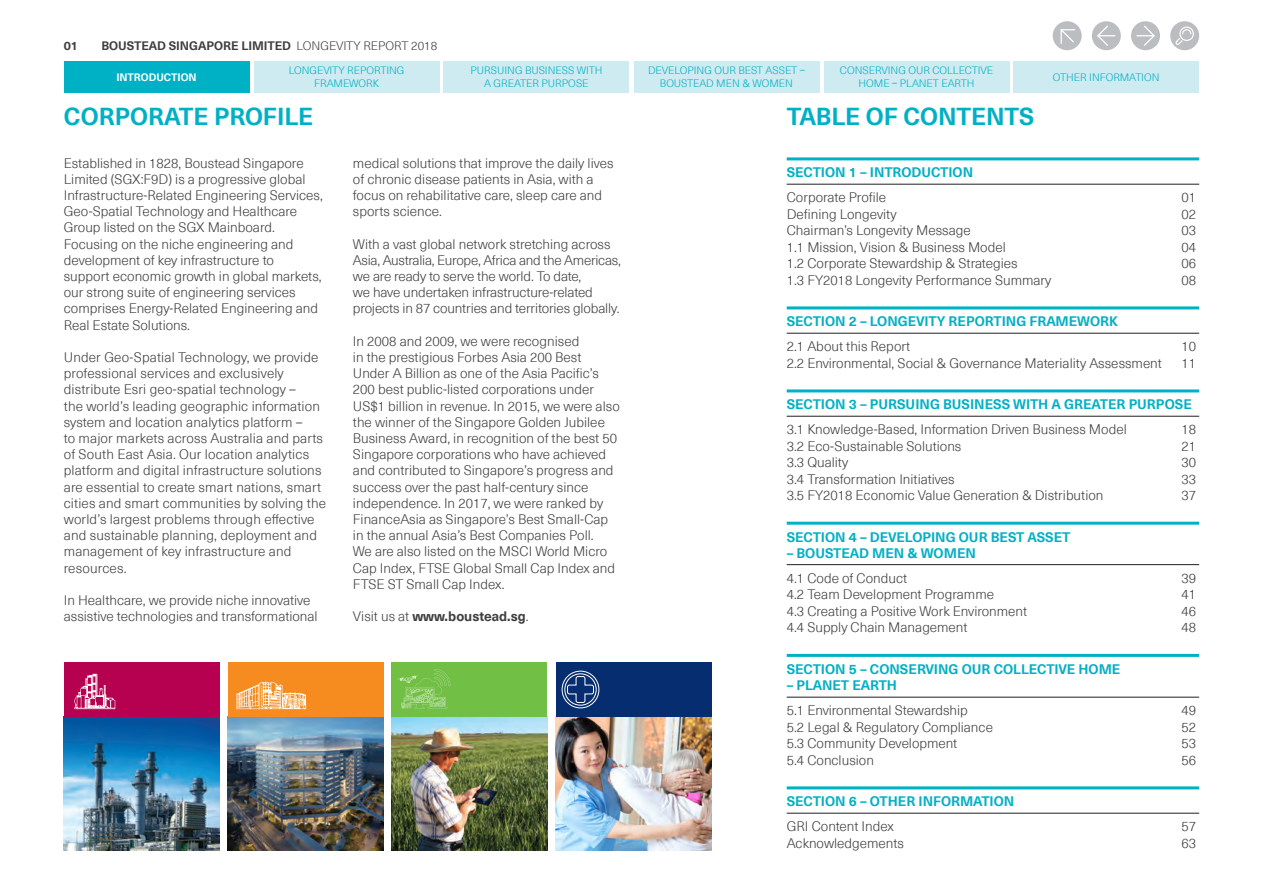
<style>
.page{position:relative;width:1263px;height:893px;background:#fff}
.page>*{position:absolute;margin:0;border:0;box-sizing:border-box;transform-origin:0 0}
.t1{font:700 24px "Neue Haas Unica Pro";color:#00b0c5}
.t2{font:300 13.5px/16.2px "Neue Haas Unica Pro";color:#3e3e3f}
.t3{font:700 13.5px "Neue Haas Unica Pro";color:#00b0c5}
.t4{font:700 13.5px "Neue Haas Unica Pro";color:#3e3e3f}
.t5{font:700 12px "Neue Haas Unica Pro";color:#3e3e3f}
.t6{font:300 10.5px/12.6px "Neue Haas Unica Pro";color:#00b0c5;text-align:center}
.t7{font:700 10.5px "Neue Haas Unica Pro";color:#fff}
.s1{font-weight:300}
</style>
<div class="page">
<div style="left:1131px;top:21px;width:29px;height:29px;background:#bcbdc0;border-radius:50%"></div>
<svg style="left:1136px;top:26px;width:19px;height:20px"></svg>
<div style="left:1053px;top:21px;width:29px;height:29px;background:#bcbdc0;border-radius:50%"></div>
<svg style="left:1060px;top:29px;width:15px;height:15px"></svg>
<div style="left:1092px;top:21px;width:29px;height:29px;background:#bcbdc0;border-radius:50%"></div>
<svg style="left:1097px;top:26px;width:18px;height:20px"></svg>
<div style="left:1170px;top:21px;width:29px;height:29px;background:#bcbdc0;border-radius:50%"></div>
<svg style="left:1175px;top:27px;width:19px;height:18px"></svg>
<hr style="left:787px;top:157px;width:412px;height:3px;background:#00b0c5">
<hr style="left:787px;top:184px;width:412px;height:1px;background:#231f20">
<hr style="left:787px;top:306px;width:412px;height:3px;background:#00b0c5">
<hr style="left:787px;top:333px;width:412px;height:1px;background:#231f20">
<hr style="left:787px;top:389px;width:412px;height:3px;background:#00b0c5">
<hr style="left:787px;top:416px;width:412px;height:1px;background:#231f20">
<hr style="left:787px;top:522px;width:412px;height:3px;background:#00b0c5">
<hr style="left:787px;top:564px;width:412px;height:1px;background:#231f20">
<hr style="left:787px;top:654px;width:412px;height:3px;background:#00b0c5">
<hr style="left:787px;top:697px;width:412px;height:1px;background:#231f20">
<hr style="left:787px;top:786px;width:412px;height:3px;background:#00b0c5">
<hr style="left:787px;top:813px;width:412px;height:1px;background:#231f20">
<div style="left:64px;top:61px;width:185px;height:31px;background:#00b0c5"></div>
<div style="left:444px;top:61px;width:185px;height:31px;background:#cdebf0"></div>
<div style="left:634px;top:61px;width:185px;height:31px;background:#cdebf0"></div>
<div style="left:1013px;top:61px;width:186px;height:31px;background:#cdebf0"></div>
<div style="left:824px;top:61px;width:185px;height:31px;background:#cdebf0"></div>
<div style="left:254px;top:61px;width:185px;height:31px;background:#cdebf0"></div>
<img style="left:64px;top:716px;width:155px;height:134px">
<div style="left:64px;top:662px;width:155px;height:54px;background:#b60150"></div>
<img style="left:228px;top:716px;width:155px;height:134px">
<div style="left:228px;top:662px;width:155px;height:54px;background:#f68b1f"></div>
<img style="left:392px;top:716px;width:155px;height:134px">
<div style="left:392px;top:662px;width:155px;height:54px;background:#71bf44"></div>
<img style="left:556px;top:716px;width:155px;height:134px">
<div style="left:556px;top:662px;width:155px;height:54px;background:#052d6f"></div>
<svg style="left:236px;top:682px;width:70px;height:27px"></svg>
<svg style="left:398px;top:669px;width:52px;height:40px"></svg>
<svg style="left:74px;top:674px;width:41px;height:35px"></svg>
<svg style="left:561px;top:670px;width:39px;height:39px"></svg>
<p class="t5" style="left:64px;top:39px;width:16px">01</p>
<p class="t5" style="left:102px;top:39px;width:337px">BOUSTEAD SINGAPORE LIMITED <span class="s1">LONGEVITY REPORT 2018</span></p>
<p class="t7" style="left:116px;top:70px;width:82px">INTRODUCTION</p>
<p class="t6" style="left:470px;top:64px;width:133px">PURSUING BUSINESS WITH<br>A GREATER PURPOSE</p>
<p class="t6" style="left:648px;top:64px;width:158px">DEVELOPING OUR BEST ASSET –<br>BOUSTEAD MEN &amp; WOMEN</p>
<p class="t6" style="left:840px;top:64px;width:155px">CONSERVING OUR COLLECTIVE<br>HOME – PLANET EARTH</p>
<p class="t6" style="left:289px;top:64px;width:117px">LONGEVITY REPORTING</p>
<p class="t6" style="left:314px;top:77px;width:67px">FRAMEWORK</p>
<p class="t1" style="left:64px;top:102px;width:251px">CORPORATE PROFILE</p>
<p class="t1" style="left:787px;top:102px;width:249px">TABLE OF CONTENTS</p>
<p class="t6" style="left:1053px;top:71px;width:108px">OTHER INFORMATION</p>
<p class="t2" style="left:64px;top:155px;width:261px">Established in 1828, Boustead Singapore Limited (SGX:F9D) is a progressive global Infrastructure-Related Engineering Services, Geo-Spatial Technology and Healthcare Group listed on the SGX Mainboard.<br>Focusing on the niche engineering and development of key infrastructure to support economic growth in global markets, our strong suite of engineering services comprises Energy-Related Engineering and Real Estate Solutions.</p>
<p class="t2" style="left:64px;top:349px;width:264px">Under Geo-Spatial Technology, we provide professional services and exclusively distribute Esri geo-spatial technology –<br>the world’s leading geographic information system and location analytics platform –<br>to major markets across Australia and parts of South East Asia. Our location analytics platform and digital infrastructure solutions are essential to create smart nations, smart cities and smart communities by solving the world’s largest problems through effective and sustainable planning, deployment and management of key infrastructure and resources.</p>
<p class="t2" style="left:64px;top:592px;width:255px">In Healthcare, we provide niche innovative assistive technologies and transformational</p>
<p class="t2" style="left:353px;top:155px;width:262px">medical solutions that improve the daily lives of chronic disease patients in Asia, with a focus on rehabilitative care, sleep care and sports science.</p>
<p class="t2" style="left:353px;top:236px;width:269px">With a vast global network stretching across Asia, Australia, Europe, Africa and the Americas, we are ready to serve the world. To date,<br>we have undertaken infrastructure-related projects in 87 countries and territories globally.</p>
<p class="t2" style="left:353px;top:333px;width:268px">In 2008 and 2009, we were recognised<br>in the prestigious Forbes Asia 200 Best Under A Billion as one of the Asia Pacific’s 200 best public-listed corporations under US$1 billion in revenue. In 2015, we were also the winner of the Singapore Golden Jubilee Business Award, in recognition of the best 50<br>Singapore corporations who have achieved and contributed to Singapore’s progress and success over the past half-century since independence. In 2017, we were ranked by FinanceAsia as Singapore’s Best Small-Cap in the annual Asia’s Best Companies Poll.<br>We are also listed on the MSCI World Micro Cap Index, FTSE Global Small Cap Index and FTSE ST Small Cap Index.</p>
<p class="t4" style="left:353px;top:608px;width:177px"><span class="s1">Visit us at</span> www.boustead.sg<span class="s1">.</span></p>
<p class="t3" style="left:787px;top:164px;width:188px">SECTION 1 – INTRODUCTION</p>
<p class="t2" style="left:787px;top:190px;width:101px">Corporate Profile</p>
<p class="t2" style="left:1181px;top:190px;width:16px">01</p>
<p class="t2" style="left:787px;top:206px;width:111px">Defining Longevity</p>
<p class="t2" style="left:1181px;top:206px;width:16px">02</p>
<p class="t2" style="left:787px;top:223px;width:186px">Chairman’s Longevity Message</p>
<p class="t2" style="left:1181px;top:223px;width:16px">03</p>
<p class="t2" style="left:787px;top:239px;width:221px">1.1 Mission, Vision &amp; Business Model</p>
<p class="t2" style="left:1181px;top:239px;width:16px">04</p>
<p class="t2" style="left:787px;top:256px;width:233px">1.2 Corporate Stewardship &amp; Strategies</p>
<p class="t2" style="left:1181px;top:256px;width:16px">06</p>
<p class="t2" style="left:787px;top:272px;width:266px">1.3 FY2018 Longevity Performance Summary</p>
<p class="t2" style="left:1181px;top:272px;width:16px">08</p>
<p class="t3" style="left:787px;top:313px;width:333px">SECTION 2 – LONGEVITY REPORTING FRAMEWORK</p>
<p class="t2" style="left:787px;top:339px;width:125px">2.1 About this Report</p>
<p class="t2" style="left:1181px;top:339px;width:16px">10</p>
<p class="t2" style="left:787px;top:355px;width:377px">2.2 Environmental, Social &amp; Governance Materiality Assessment</p>
<p class="t2" style="left:1181px;top:355px;width:16px">11</p>
<p class="t3" style="left:787px;top:396px;width:407px">SECTION 3 – PURSUING BUSINESS WITH A GREATER PURPOSE</p>
<p class="t2" style="left:787px;top:422px;width:342px">3.1 Knowledge-Based, Information Driven Business Model</p>
<p class="t2" style="left:1181px;top:422px;width:16px">18</p>
<p class="t2" style="left:787px;top:438px;width:176px">3.2 Eco-Sustainable Solutions</p>
<p class="t2" style="left:1181px;top:438px;width:16px">21</p>
<p class="t2" style="left:787px;top:455px;width:63px">3.3 Quality</p>
<p class="t2" style="left:1181px;top:455px;width:16px">30</p>
<p class="t2" style="left:787px;top:471px;width:170px">3.4 Transformation Initiatives</p>
<p class="t2" style="left:1181px;top:471px;width:16px">33</p>
<p class="t2" style="left:787px;top:488px;width:318px">3.5 FY2018 Economic Value Generation &amp; Distribution</p>
<p class="t2" style="left:1181px;top:488px;width:16px">37</p>
<p class="t3" style="left:787px;top:529px;width:285px">SECTION 4 – DEVELOPING OUR BEST ASSET</p>
<p class="t3" style="left:787px;top:545px;width:191px">– BOUSTEAD MEN &amp; WOMEN</p>
<p class="t2" style="left:787px;top:570px;width:122px">4.1 Code of Conduct</p>
<p class="t2" style="left:1181px;top:570px;width:16px">39</p>
<p class="t2" style="left:787px;top:587px;width:209px">4.2 Team Development Programme</p>
<p class="t2" style="left:1181px;top:587px;width:16px">41</p>
<p class="t2" style="left:787px;top:603px;width:242px">4.3 Creating a Positive Work Environment</p>
<p class="t2" style="left:1181px;top:603px;width:16px">46</p>
<p class="t2" style="left:787px;top:620px;width:182px">4.4 Supply Chain Management</p>
<p class="t2" style="left:1181px;top:620px;width:16px">48</p>
<p class="t3" style="left:787px;top:661px;width:335px">SECTION 5 – CONSERVING OUR COLLECTIVE HOME</p>
<p class="t3" style="left:787px;top:677px;width:112px">– PLANET EARTH</p>
<p class="t2" style="left:787px;top:703px;width:183px">5.1 Environmental Stewardship</p>
<p class="t2" style="left:1181px;top:703px;width:16px">49</p>
<p class="t2" style="left:787px;top:719px;width:208px">5.2 Legal &amp; Regulatory Compliance</p>
<p class="t2" style="left:1181px;top:719px;width:16px">52</p>
<p class="t2" style="left:787px;top:736px;width:172px">5.3 Community Development</p>
<p class="t2" style="left:1181px;top:736px;width:16px">53</p>
<p class="t2" style="left:787px;top:752px;width:89px">5.4 Conclusion</p>
<p class="t2" style="left:1181px;top:752px;width:16px">56</p>
<p class="t3" style="left:787px;top:793px;width:229px">SECTION 6 – OTHER INFORMATION</p>
<p class="t2" style="left:787px;top:819px;width:109px">GRI Content Index</p>
<p class="t2" style="left:1181px;top:819px;width:16px">57</p>
<p class="t2" style="left:787px;top:835px;width:119px">Acknowledgements</p>
<p class="t2" style="left:1181px;top:835px;width:16px">63</p>
</div>
